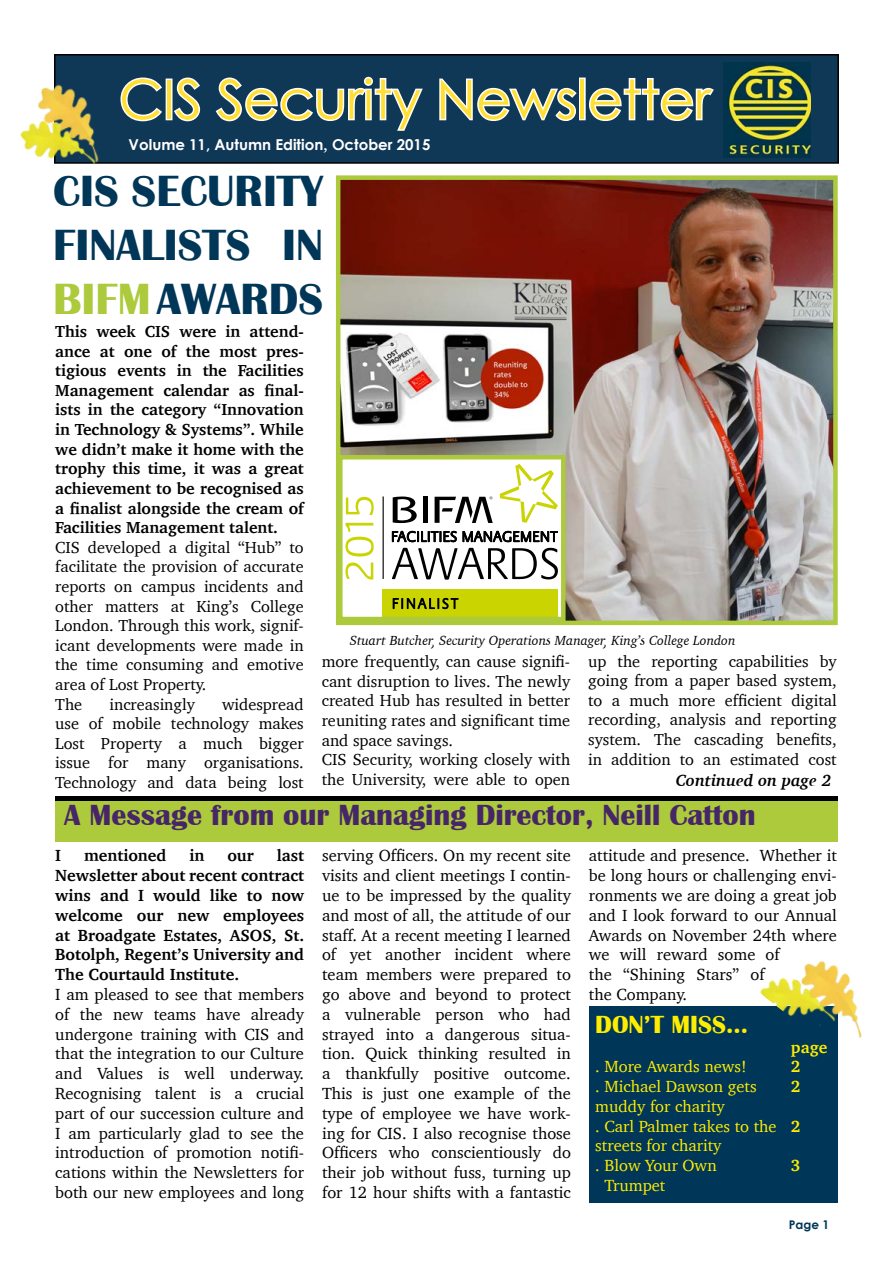
<style>
.page{position:relative;width:893px;height:1263px;background:#fff}
.page>*{position:absolute;margin:0;border:0;box-sizing:border-box;transform-origin:0 0}
.t1{font:54px "Century Gothic";color:#ffdf33}
.t2{font:700 45px/54px "Britannic";color:#003657;text-align:justify}
.t3{font:700 30px "Britannic";color:#462667}
.t4{font:700 25.5px "Britannic";color:#ffed00}
.t5{font:16.5px/19.8px "Charter";color:#000;text-align:justify}
.t6{font:700 16.5px/19.8px "Charter";color:#000;text-align:justify}
.t7{font:16.5px/19.8px "Charter";color:#ffed00}
.t8{font:italic 700 16.5px "Charter";color:#000}
.t9{font:700 16.5px/19.8px "Charter";color:#ffed00}
.t10{font:16.35px/19.6px "Charter";color:#000}
.t11{font:700 16.35px/19.6px "Charter";color:#000;text-align:justify}
.t12{font:700 15px "Century Gothic";color:#fff}
.t13{font:italic 13.5px "Charter";color:#000}
.t14{font:700 12px "Century Gothic";color:#003657}
.s1{font-family:"Charter"}
.s2{color:#acca3b}
.s3{color:#003657}
</style>
<div class="page">
<div style="left:55px;top:55px;width:783px;height:108px;background:#0f3756"></div>
<div style="left:54px;top:54px;width:785px;height:110px;border:2px solid #000"></div>
<svg style="left:125px;top:77px;width:37px;height:45px"></svg>
<div style="left:166px;top:79px;width:6px;height:41px;border:3px solid #fff"></div>
<svg style="left:172px;top:77px;width:29px;height:45px"></svg>
<svg style="left:215px;top:76px;width:208px;height:55px"></svg>
<svg style="left:439px;top:78px;width:138px;height:43px"></svg>
<div style="left:579px;top:78px;width:7px;height:42px;border:3px solid #fff"></div>
<svg style="left:589px;top:78px;width:125px;height:43px"></svg>
<img style="left:724px;top:63px;width:86px;height:94px">
<div style="left:55px;top:800px;width:783px;height:42px;background:#acca3b"></div>
<div style="left:55px;top:796px;width:783px;height:5px;background:#000"></div>
<div style="left:589px;top:1006px;width:249px;height:196px;background:#003657"></div>
<img style="left:341px;top:180px;width:492px;height:440px">
<div style="left:336px;top:175px;width:502px;height:450px;border:4px solid #acca3b"></div>
<img style="left:41px;top:66px;width:84px;height:98px">
<img style="left:20px;top:95px;width:95px;height:73px">
<img style="left:857px;top:1006px;width:5px;height:32px">
<img style="left:760px;top:961px;width:97px;height:73px">
<div style="left:340px;top:457px;width:223px;height:162px;background:#fff"></div>
<svg style="left:393px;top:496px;width:24px;height:27px"></svg>
<hr style="left:423px;top:497px;width:4px;height:26px;background:#000">
<svg style="left:435px;top:496px;width:58px;height:27px"></svg>
<svg style="left:392px;top:530px;width:166px;height:50px"></svg>
<svg style="left:500px;top:464px;width:58px;height:59px"></svg>
<hr style="left:383px;top:496px;width:1px;height:83px;background:#000">
<svg style="left:345px;top:562px;width:28px;height:17px"></svg>
<svg style="left:345px;top:523px;width:29px;height:33px"></svg>
<svg style="left:346px;top:497px;width:28px;height:18px"></svg>
<div style="left:382px;top:589px;width:176px;height:28px;background:#cad400"></div>
<svg style="left:392px;top:597px;width:67px;height:13px"></svg>
<div style="left:338px;top:455px;width:228px;height:166px;border:4px solid #acca3b"></div>
<h1 class="t1" style="left:119px;top:66px;width:593px">CIS Security Newsletter</h1>
<p class="t12" style="left:129px;top:135px;width:303px">Volume 11, Autumn Edition<span class="s1">,</span> October 2015</p>
<h2 class="t2" style="left:53px;top:164px;width:272px">CIS SECURITY FINALISTS IN <span class="s2">BIFM</span> AWARDS</h2>
<p class="t11" style="left:55px;top:321px;width:250px">This week CIS were in attend&shy;ance at one of the most pres&shy;tigious events in the Facilities Management calendar as final&shy;ists in the category “Innovation in Technology &amp; Systems”. While we didn’t make it home with the trophy this time, it was a great achievement to be recognised as a finalist alongside the cream of Facilities Management talent.</p>
<p class="t10" style="left:55px;top:537px;width:250px">CIS developed a digital “Hub” to facilitate the provision of accurate reports on campus incidents and other matters at King’s College<br>London. Through this work, signif&shy;icant developments were made in the time consuming and emotive area of Lost Property.<br>The</p>
<p class="t13" style="left:350px;top:629px;width:387px">Stuart Butcher, Security Operations Manager, King’s College London</p>
<p class="t10" style="left:322px;top:651px;width:250px">more frequently, can cause signifi&shy;cant disruption to lives. The newly created Hub has resulted in better reuniting rates and significant time and space savings.<br>CIS Security, working closely with the University, were able to open</p>
<p class="t10" style="left:588px;top:651px;width:250px;text-align:justify">up the reporting capabilities by going from a paper based system, to a much more efficient digital recording, analysis and reporting system. The cascading benefits, in addition to an estimated cost</p>
<h3 class="t3" style="left:64px;top:798px;width:693px">A Message from our Managing Director, Neill Catton</h3>
<p class="t10" style="left:55px;top:694px;width:250px;text-align:justify;text-indent:167px">widespread use of mobile technology makes Lost Property a much bigger issue for many organisations.<br>Technology and data being lost</p>
<p class="t10" style="left:109px;top:694px;width:87px">increasingly</p>
<p class="t8" style="left:676px;top:766px;width:157px">Continued on page 2</p>
<p class="t6" style="left:55px;top:845px;width:250px;text-indent:221px">last Newsletter about recent contract wins and I would like to now welcome our new employees at Broadgate Estates, ASOS, St.<br>Botolph, Regent’s University and The Courtauld Institute.</p>
<p class="t5" style="left:55px;top:984px;width:250px">I am pleased to see that members of the new teams have already undergone training with CIS and that the integration to our Culture and Values is well underway.<br>Recognising talent is a crucial part of our succession culture and I am particularly glad to see the introduction of promotion notifi&shy;cations within the Newsletters for both our new employees and long</p>
<p class="t6" style="left:55px;top:845px;width:7px">I</p>
<p class="t6" style="left:84px;top:845px;width:84px">mentioned</p>
<p class="t6" style="left:189px;top:845px;width:17px">in</p>
<p class="t6" style="left:227px;top:845px;width:28px">our</p>
<p class="t5" style="left:322px;top:845px;width:250px">serving Officers. On my recent site visits and client meetings I contin&shy;ue to be impressed by the quality and most of all, the attitude of our staff. At a recent meeting I learned of yet another incident where team members were prepared to go above and beyond to protect a vulnerable person who had strayed into a dangerous situa&shy;tion. Quick thinking resulted in a thankfully positive outcome.<br>This is just one example of the type of employee we have work&shy;ing for CIS. I also recognise those Officers who conscientiously do their job without fuss, turning up for 12 hour shifts with a fantastic</p>
<p class="t5" style="left:589px;top:845px;width:249px;text-align:left">attitude and presence. Whether it be long hours or challenging envi&shy;ronments we are doing a great job and I look forward to our Annual<br>Awards on November 24th where we will reward some of<br>the “Shining Stars” of<br>the Company.</p>
<h3 class="t4" style="left:595px;top:1010px;width:154px">DON’T MISS...</h3>
<p class="t7" style="left:595px;top:1056px;width:183px">. More Awards news!<br>. Michael Dawson gets muddy for charity<br>. Carl Palmer takes to the streets for charity<br>. Blow Your Own<br><span class="s3">.</span> Trumpet</p>
<p class="t9" style="left:791px;top:1037px;width:38px">page<br>2<br>2</p>
<p class="t9" style="left:791px;top:1116px;width:11px">2</p>
<p class="t9" style="left:791px;top:1155px;width:11px">3</p>
<p class="t14" style="left:789px;top:1217px;width:42px">Page 1</p>
</div>
